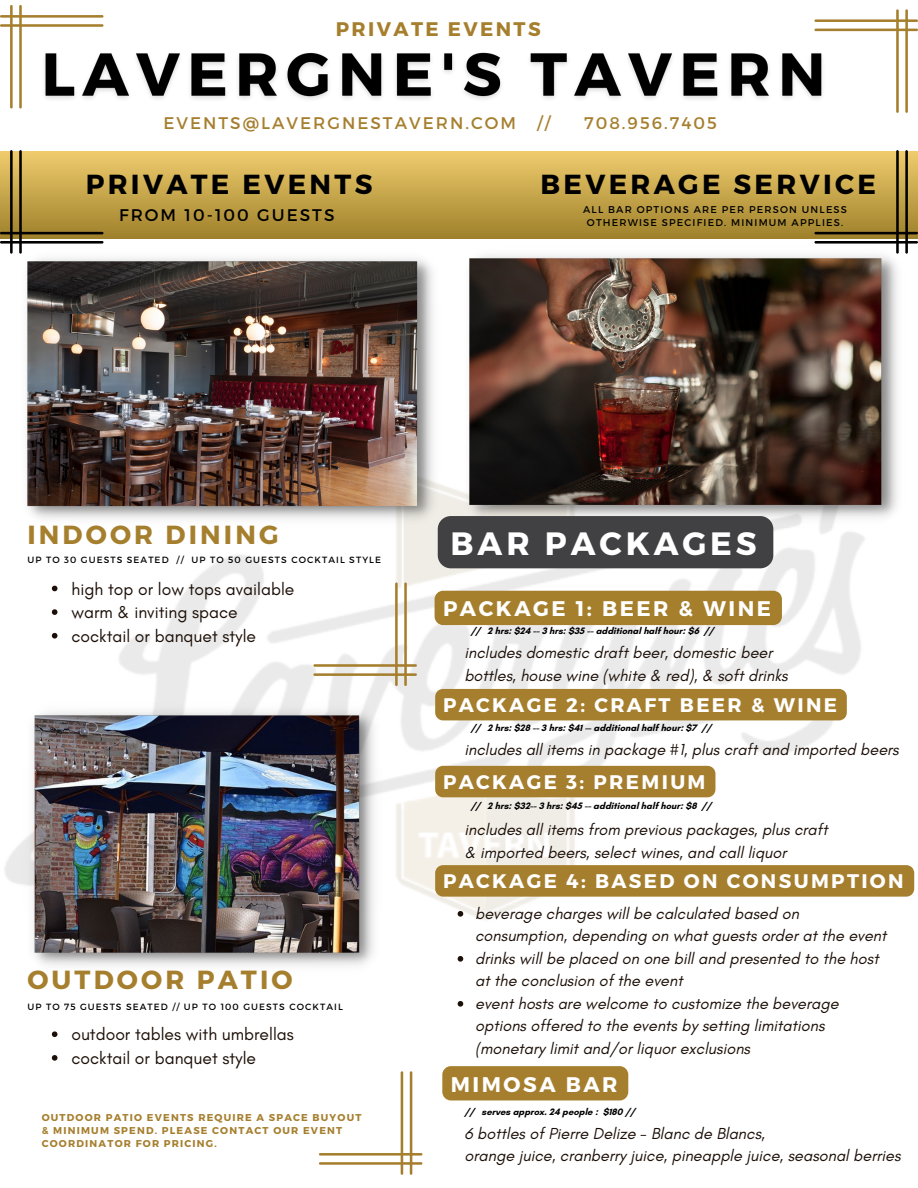
<style>
.page{position:relative;width:918px;height:1188px;background:#fff}
.page>*{position:absolute;margin:0;border:0;box-sizing:border-box;transform-origin:0 0}
.t1{font:700 32.25px "Montserrat";letter-spacing:.12em;color:#fff}
.t2{font:700 27.6px "Montserrat";letter-spacing:.12em;color:#000}
.t3{font:700 26.25px "Montserrat";letter-spacing:.12em;color:#a67f2e}
.t4{font:700 21.15px "Montserrat";letter-spacing:.12em;color:#fff}
.t5{font:700 19.65px "Montserrat";letter-spacing:.12em;color:#fff}
.t6{font:700 19.65px "Montserrat";letter-spacing:.12em;color:#a67f2e}
.t7{font:17.55px "Glacial Indifference";color:#1c0f07}
.t8{font:16.8px "Montserrat";letter-spacing:.12em;color:#a67f2e}
.t9{font:16.8px "Montserrat";letter-spacing:.12em;color:#000}
.t10{font:italic 16.2px/22.5px "Glacial Indifference";color:#1c0f07}
.t11{font:700 9.9px/13.2px "Montserrat";letter-spacing:.12em;color:#a67f2e}
.t12{font:9.75px/13px "Montserrat";letter-spacing:.12em;color:#000;text-align:center}
.t13{font:700 9.45px "Glacial Indifference";color:#000}
.t14{font:9px "Montserrat";letter-spacing:.12em;color:#000}
</style>
<div class="page">
<div style="left:0;top:152px;width:918px;height:86px;background:linear-gradient(to bottom,#efcb6c,#a0822c)"></div>
<img style="left:4px;top:485px;width:911px;height:520px">
<img style="left:462px;top:255px;width:442px;height:273px">
<img style="left:17px;top:258px;width:425px;height:270px">
<svg style="left:0;top:150px;width:104px;height:104px;background:#bba25b"></svg>
<img style="left:104px;top:52px;width:710px;height:48px">
<svg style="left:52px;top:586px;width:5px;height:5px"></svg>
<svg style="left:52px;top:609px;width:5px;height:6px"></svg>
<svg style="left:52px;top:633px;width:5px;height:6px"></svg>
<svg style="left:814px;top:150px;width:104px;height:104px;background:#bba15b"></svg>
<svg style="left:0;top:5px;width:104px;height:104px"></svg>
<svg style="left:814px;top:9px;width:104px;height:104px"></svg>
<svg style="left:313px;top:583px;width:104px;height:103px"></svg>
<svg style="left:52px;top:1031px;width:5px;height:6px"></svg>
<svg style="left:52px;top:1055px;width:5px;height:6px"></svg>
<svg style="left:319px;top:1072px;width:103px;height:103px"></svg>
<img style="left:23px;top:703px;width:359px;height:272px">
<div style="left:435px;top:591px;width:347px;height:34px;background:#a57f2c"></div>
<div style="left:435px;top:689px;width:412px;height:31px;background:#a67f2e"></div>
<div style="left:435px;top:766px;width:280px;height:31px;background:#a67f2e;border-radius:8px"></div>
<div style="left:442px;top:1066px;width:186px;height:34px;background:#a67f2e;border-radius:9px"></div>
<div style="left:435px;top:865px;width:479px;height:32px;background:#a67f2e"></div>
<svg style="left:458px;top:911px;width:5px;height:6px"></svg>
<svg style="left:458px;top:956px;width:5px;height:6px"></svg>
<svg style="left:458px;top:1001px;width:5px;height:6px"></svg>
<div style="left:438px;top:516px;width:335px;height:52px;background:#414042;border-radius:13px"></div>
<p class="t6" style="left:336px;top:16px;width:206px">PRIVATE EVENTS</p>
<p class="t8" style="left:163px;top:112px;width:354px">EVENTS@LAVERGNESTAVERN.COM</p>
<p class="t8" style="left:537px;top:112px;width:15px">//</p>
<p class="t8" style="left:584px;top:112px;width:134px">708.956.7405</p>
<p class="t2" style="left:86px;top:166px;width:288px">PRIVATE EVENTS</p>
<p class="t9" style="left:119px;top:204px;width:217px">FROM 10-100 GUESTS</p>
<p class="t2" style="left:541px;top:166px;width:337px">BEVERAGE SERVICE</p>
<p class="t12" style="left:583px;top:202px;width:265px">ALL BAR OPTIONS ARE PER PERSON UNLESS<br>OTHERWISE SPECIFIED. MINIMUM APPLIES.</p>
<p class="t3" style="left:27px;top:517px;width:253px">INDOOR DINING</p>
<p class="t14" style="left:27px;top:554px;width:355px">UP TO 30 GUESTS SEATED // UP TO 50 GUESTS COCKTAIL STYLE</p>
<p class="t7" style="left:71px;top:578px;width:224px">high top or low tops available</p>
<p class="t7" style="left:71px;top:602px;width:168px">warm &amp; inviting space</p>
<p class="t7" style="left:71px;top:625px;width:186px">cocktail or banquet style</p>
<p class="t3" style="left:27px;top:962px;width:267px">OUTDOOR PATIO</p>
<p class="t14" style="left:27px;top:1001px;width:317px">UP TO 75 GUESTS SEATED // UP TO 100 GUESTS COCKTAIL</p>
<p class="t7" style="left:71px;top:1024px;width:224px">outdoor tables with umbrellas</p>
<p class="t7" style="left:71px;top:1047px;width:186px">cocktail or banquet style</p>
<p class="t11" style="left:42px;top:1110px;width:321px">OUTDOOR PATIO EVENTS REQUIRE A SPACE BUYOUT &amp; MINIMUM SPEND. PLEASE CONTACT OUR EVENT<br>COORDINATOR FOR PRICING.</p>
<p class="t1" style="left:451px;top:523px;width:308px">BAR PACKAGES</p>
<p class="t4" style="left:443px;top:595px;width:330px">PACKAGE 1: BEER &amp; WINE</p>
<p class="t10" style="left:464px;top:641px;width:325px">includes domestic draft beer, domestic beer bottles, house wine (white &amp; red), &amp; soft drinks</p>
<p class="t13" style="left:471px;top:625px;width:245px">// 2 hrs: $24 -- 3 hrs: $35 -- additional half hour: $6 //</p>
<p class="t5" style="left:443px;top:692px;width:396px">PACKAGE 2: CRAFT BEER &amp; WINE</p>
<p class="t10" style="left:464px;top:738px;width:436px">includes all items in package #1, plus craft and imported beers</p>
<p class="t13" style="left:471px;top:722px;width:242px">// 2 hrs: $28 -- 3 hrs: $41 -- additional half hour: $7 //</p>
<p class="t5" style="left:443px;top:769px;width:264px">PACKAGE 3: PREMIUM</p>
<p class="t13" style="left:471px;top:800px;width:242px">// 2 hrs: $32-- 3 hrs: $45 -- additional half hour: $8 //</p>
<p class="t10" style="left:465px;top:818px;width:365px">includes all items from previous packages, plus craft &amp; imported beers, select wines, and call liquor</p>
<p class="t5" style="left:443px;top:868px;width:462px">PACKAGE 4: BASED ON CONSUMPTION</p>
<p class="t10" style="left:475px;top:902px;width:413px">beverage charges will be calculated based on consumption, depending on what guests order at the event</p>
<p class="t10" style="left:475px;top:947px;width:405px">drinks will be placed on one bill and presented to the host at the conclusion of the event</p>
<p class="t10" style="left:475px;top:992px;width:365px">event hosts are welcome to customize the beverage options offered to the events by setting limitations (monetary limit and/or liquor exclusions</p>
<p class="t4" style="left:451px;top:1070px;width:168px">MIMOSA BAR</p>
<p class="t10" style="left:465px;top:1122px;width:302px">6 bottles of Pierre Delize - Blanc de Blancs,</p>
<p class="t10" style="left:465px;top:1144px;width:438px">orange juice, cranberry juice, pineapple juice, seasonal berries</p>
<p class="t13" style="left:465px;top:1106px;width:172px">// serves approx. 24 people : $180 //</p>
</div>
